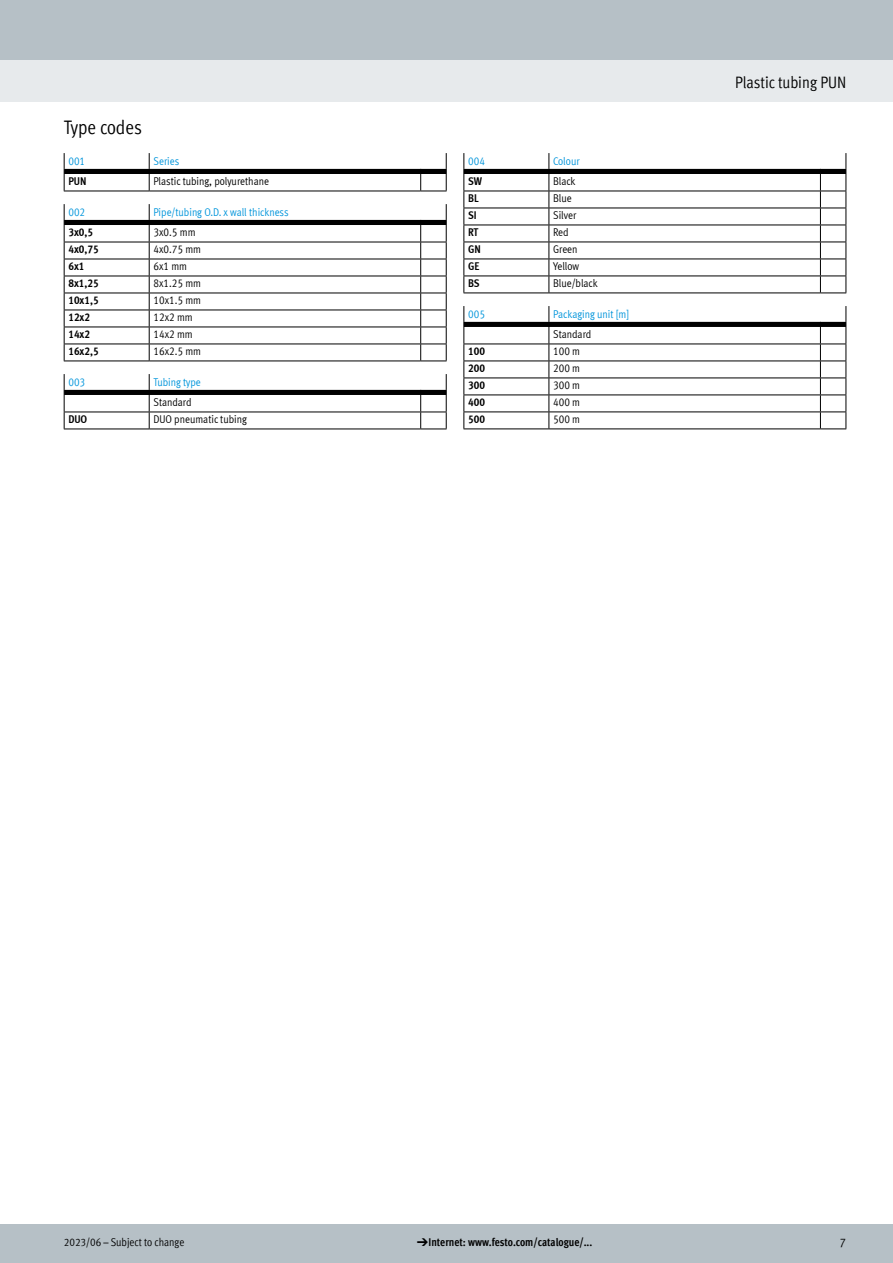
<style>
.page{position:relative;width:893px;height:1263px;background:#fff}
.page>*{position:absolute;margin:0;border:0;box-sizing:border-box;transform-origin:0 0}
.FES_title_section{font:condensed 19.5px "Festo";color:#000}
.FES_title_family{font:condensed 16.5px "Festo";letter-spacing:-.005em;color:#000}
.t1{font:condensed 12.75px "Festo";color:#000}
.t2{font:11.25px "Meta Cond LF";color:#000}
.t3{font:11.25px/20.5px "Meta Cond LF";color:#0095db}
.t4{font:700 11.25px "Meta Cond LF";color:#000}
.t5{font:700 condensed 11.25px "Festo";color:#000}
.t6{font:condensed 11.25px "Festo";letter-spacing:-.005em;color:#000}
.s1{color:#000}
.s2{font-family:"Meto Pict 182";font-weight:400;font-stretch:normal}
</style>
<div class="page">
<div style="left:0;top:1225px;width:893px;height:38px;background:#b6c0c6"></div>
<div style="left:0;top:60px;width:893px;height:42px;background:#e7eaec"></div>
<div style="left:0;top:0;width:893px;height:60px;background:#b6c0c6"></div>
<svg style="left:64px;top:153px;width:383px;height:39px"></svg>
<svg style="left:64px;top:204px;width:383px;height:158px"></svg>
<svg style="left:64px;top:374px;width:383px;height:56px"></svg>
<svg style="left:463px;top:153px;width:384px;height:141px"></svg>
<svg style="left:463px;top:306px;width:384px;height:123px"></svg>
<p class="FES_title_section" style="left:64px;top:113px;width:80px">Type codes</p>
<p class="t3" style="left:68px;top:150px;width:18px">001</p>
<p class="t3" style="left:153px;top:150px;width:27px">Series</p>
<p class="t4" style="left:68px;top:174px;width:20px">PUN</p>
<p class="t2" style="left:153px;top:174px;width:117px">Plastic tubing, polyurethane</p>
<p class="t3" style="left:68px;top:201px;width:18px">002</p>
<p class="t3" style="left:153px;top:201px;width:137px">Pipe/tubing O.D. x wall thickness</p>
<p class="t4" style="left:68px;top:225px;width:26px">3x0,5</p>
<p class="t2" style="left:153px;top:225px;width:44px">3x0.5 mm</p>
<p class="t4" style="left:68px;top:242px;width:32px">4x0,75</p>
<p class="t2" style="left:153px;top:242px;width:49px">4x0.75 mm</p>
<p class="t4" style="left:68px;top:259px;width:18px">6x1</p>
<p class="t2" style="left:153px;top:259px;width:35px">6x1 mm</p>
<p class="t4" style="left:68px;top:276px;width:32px">8x1,25</p>
<p class="t2" style="left:153px;top:276px;width:49px">8x1.25 mm</p>
<p class="t4" style="left:68px;top:293px;width:32px">10x1,5</p>
<p class="t2" style="left:153px;top:293px;width:49px">10x1.5 mm</p>
<p class="t4" style="left:68px;top:310px;width:23px">12x2</p>
<p class="t2" style="left:153px;top:310px;width:41px">12x2 mm</p>
<p class="t4" style="left:68px;top:327px;width:23px">14x2</p>
<p class="t2" style="left:153px;top:327px;width:41px">14x2 mm</p>
<p class="t4" style="left:68px;top:344px;width:32px">16x2,5</p>
<p class="t2" style="left:153px;top:344px;width:49px">16x2.5 mm</p>
<p class="t3" style="left:68px;top:371px;width:18px">003</p>
<p class="t3" style="left:153px;top:371px;width:49px">Tubing type<br><span class="s1">Standard</span></p>
<p class="t4" style="left:68px;top:412px;width:20px">DUO</p>
<p class="t2" style="left:153px;top:412px;width:95px">DUO pneumatic tubing</p>
<p class="t3" style="left:468px;top:150px;width:18px">004</p>
<p class="t3" style="left:553px;top:150px;width:28px">Colour</p>
<p class="t4" style="left:468px;top:174px;width:15px">SW</p>
<p class="t2" style="left:553px;top:174px;width:24px">Black</p>
<p class="t4" style="left:468px;top:191px;width:12px">BL</p>
<p class="t2" style="left:553px;top:191px;width:20px">Blue</p>
<p class="t4" style="left:468px;top:208px;width:10px">SI</p>
<p class="t2" style="left:553px;top:208px;width:25px">Silver</p>
<p class="t4" style="left:468px;top:225px;width:12px">RT</p>
<p class="t2" style="left:553px;top:225px;width:17px">Red</p>
<p class="t4" style="left:468px;top:242px;width:14px">GN</p>
<p class="t2" style="left:553px;top:242px;width:26px">Green</p>
<p class="t4" style="left:468px;top:259px;width:13px">GE</p>
<p class="t2" style="left:553px;top:259px;width:28px">Yellow</p>
<p class="t4" style="left:468px;top:276px;width:13px">BS</p>
<p class="t2" style="left:553px;top:276px;width:46px">Blue/black</p>
<p class="t3" style="left:468px;top:303px;width:18px">005</p>
<p class="t3" style="left:553px;top:303px;width:77px">Packaging unit [m]<br><span class="s1">Standard</span></p>
<p class="t4" style="left:468px;top:344px;width:18px">100</p>
<p class="t2" style="left:553px;top:344px;width:29px">100 m</p>
<p class="t4" style="left:468px;top:361px;width:18px">200</p>
<p class="t2" style="left:553px;top:361px;width:29px">200 m</p>
<p class="t4" style="left:468px;top:378px;width:18px">300</p>
<p class="t2" style="left:553px;top:378px;width:29px">300 m</p>
<p class="t4" style="left:468px;top:395px;width:18px">400</p>
<p class="t2" style="left:553px;top:395px;width:29px">400 m</p>
<p class="t4" style="left:468px;top:412px;width:18px">500</p>
<p class="t2" style="left:553px;top:412px;width:29px">500 m</p>
<p class="FES_title_family" style="left:735px;top:71px;width:113px">Plastic tubing PUN</p>
<p class="t6" style="left:64px;top:1234px;width:122px">2023/06 – Subject to change</p>
<p class="t5" style="left:417px;top:1234px;width:177px"><span class="s2">d</span> Internet: www.festo.com/catalogue/...</p>
<p class="t1" style="left:840px;top:1233px;width:8px">7</p>
</div>
